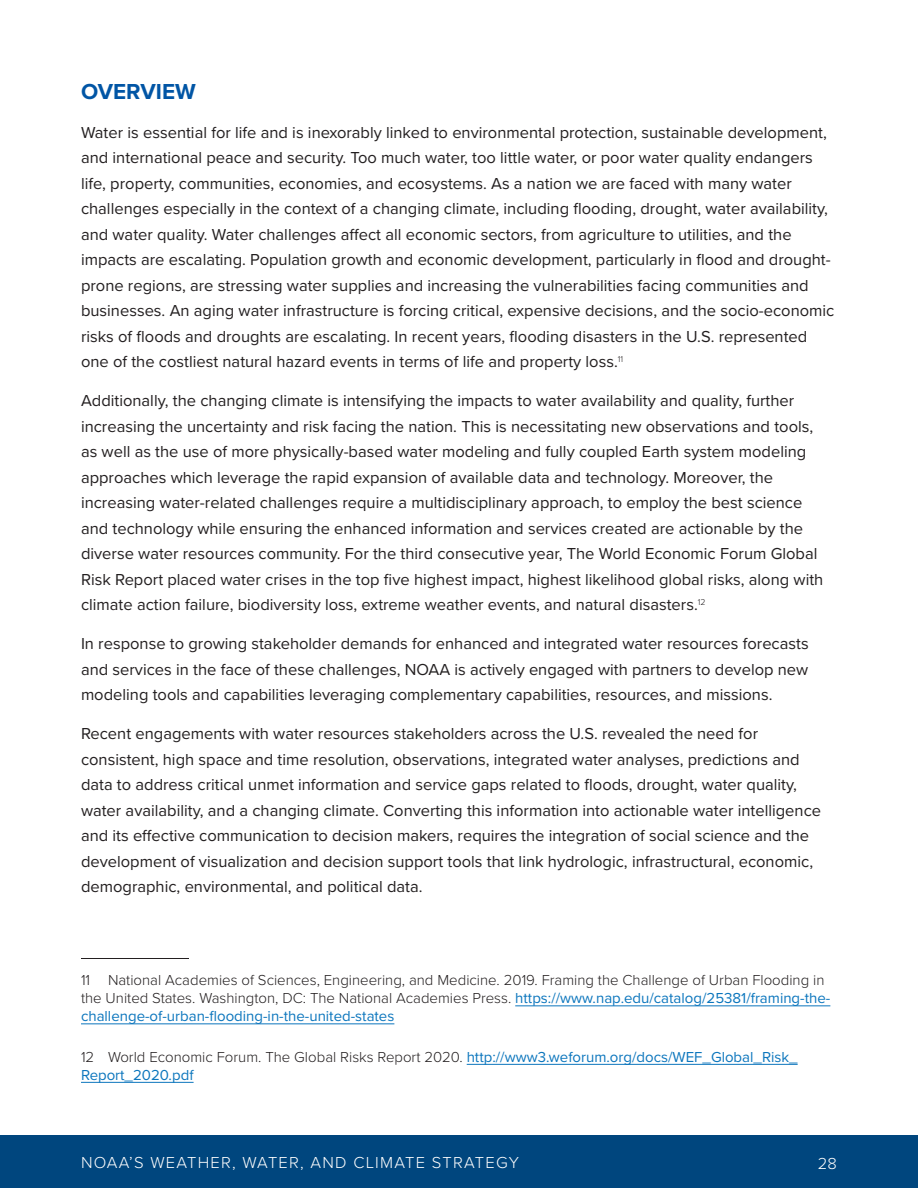
<style>
.page{position:relative;width:918px;height:1188px;background:#fff}
.page>*{position:absolute;margin:0;border:0;box-sizing:border-box;transform-origin:0 0}
.t1{font:700 22.5px "Proxima Nova";color:#0155a5}
.t2{font:16.5px/25.5px "Proxima Nova";color:#231f20}
.t3{font:300 16.5px "Proxima Nova";letter-spacing:.075em;color:#fff}
.t4{font:300 15px/18px "Proxima Nova";color:#231f20}
.t5{font:15px/18px "Proxima Nova";color:#0c76bd}
.s1{font-weight:400;color:#0c76bd}
.s2{font-weight:300;color:#231f20}
</style>
<div class="page">
<div style="left:0;top:1135px;width:918px;height:53px;background:#00467e"></div>
<hr style="left:81px;top:958px;width:108px;height:1px;background:#231f20">
<hr style="left:515px;top:1005px;width:315px;height:1px;background:#0c76bd">
<hr style="left:81px;top:1023px;width:313px;height:1px;background:#0c76bd">
<hr style="left:467px;top:1064px;width:331px;height:1px;background:#0c76bd">
<hr style="left:81px;top:1082px;width:113px;height:1px;background:#0c76bd">
<p class="t1" style="left:81px;top:74px;width:116px">OVERVIEW</p>
<p class="t2" style="left:81px;top:119px;width:755px">Water is essential for life and is inexorably linked to environmental protection, sustainable development, and international peace and security. Too much water, too little water, or poor water quality endangers life, property, communities, economies, and ecosystems. As a nation we are faced with many water challenges especially in the context of a changing climate, including fooding, drought, water availability, and water quality. Water challenges afect all economic sectors, from agriculture to utilities, and the impacts are escalating. Population growth and economic development, particularly in food and drought&shy;prone regions, are stressing water supplies and increasing the vulnerabilities facing communities and businesses. An aging water infrastructure is forcing critical, expensive decisions, and the socio-economic risks of foods and droughts are escalating. In recent years, fooding disasters in the U.S. represented one of the costliest natural hazard events in terms of life and property loss.<sup>11</sup></p>
<p class="t2" style="left:81px;top:387px;width:744px">Additionally, the changing climate is intensifying the impacts to water availability and quality, further increasing the uncertainty and risk facing the nation. This is necessitating new observations and tools, as well as the use of more physically-based water modeling and fully coupled Earth system modeling approaches which leverage the rapid expansion of available data and technology. Moreover, the increasing water-related challenges require a multidisciplinary approach, to employ the best science and technology while ensuring the enhanced information and services created are actionable by the diverse water resources community. For the third consecutive year, The World Economic Forum Global Risk Report placed water crises in the top fve highest impact, highest likelihood global risks, along with climate action failure, biodiversity loss, extreme weather events, and natural disasters.<sup>12</sup></p>
<p class="t2" style="left:81px;top:630px;width:729px;text-align:justify">In response to growing stakeholder demands for enhanced and integrated water resources forecasts and services in the face of these challenges, NOAA is actively engaged with partners to develop new modeling tools and capabilities leveraging complementary capabilities, resources, and missions.</p>
<p class="t2" style="left:81px;top:720px;width:742px">Recent engagements with water resources stakeholders across the U.S. revealed the need for consistent, high space and time resolution, observations, integrated water analyses, predictions and data to address critical unmet information and service gaps related to foods, drought, water quality, water availability, and a changing climate. Converting this information into actionable water intelligence and its efective communication to decision makers, requires the integration of social science and the development of visualization and decision support tools that link hydrologic, infrastructural, economic, demographic, environmental, and political data.</p>
<p class="t4" style="left:81px;top:971px;width:751px">11 National Academies of Sciences, Engineering, and Medicine. 2019. Framing the Challenge of Urban Flooding in the United States. Washington, DC: The National Academies Press. <span class="s1">https://www.nap.edu/catalog/25381/framing-the&shy;challenge-of-urban-fooding-in-the-united-states</span></p>
<p class="t5" style="left:81px;top:1047px;width:718px"><span class="s2">12 World Economic Forum. The Global Risks Report 2020.</span> http://www3.weforum.org/docs/WEF_Global_Risk_<br>Report_2020.pdf</p>
<p class="t3" style="left:81px;top:1150px;width:440px">NOAA’S WEATHER, WATER, AND CLIMATE STRATEGY</p>
<p class="t3" style="left:818px;top:1151px;width:21px">28</p>
</div>
